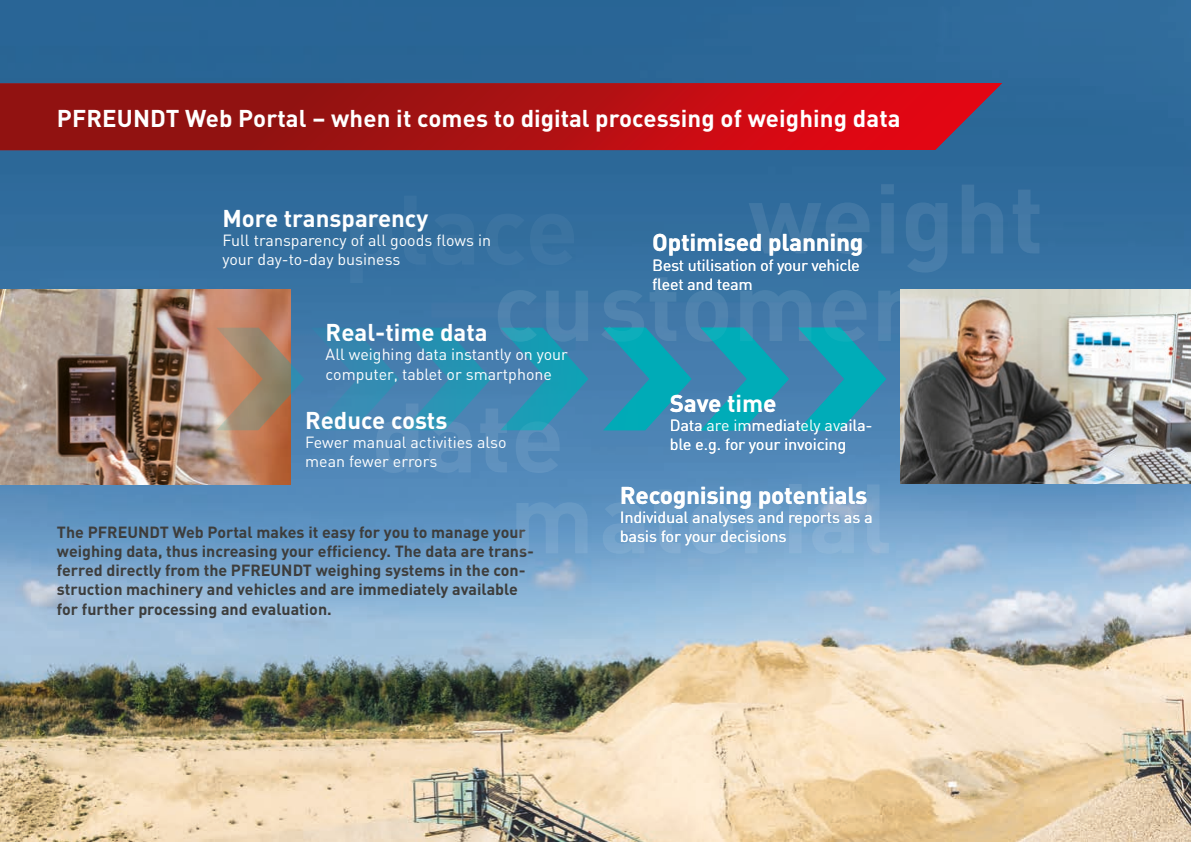
<style>
.page{position:relative;width:1191px;height:842px;background:#fff}
.page>*{position:absolute;margin:0;border:0;box-sizing:border-box;transform-origin:0 0}
.t1{font:700 96.9px/80.9px "DIN";color:#fff}
.t2{font:700 24px "DIN";color:#fff}
.t3{font:16px/19.2px "DIN";color:#fff}
.t4{font:700 16px/19.2px "DIN";color:#3d3d3c}
</style>
<div class="page">
<img style="left:0;top:0;width:1191px;height:842px">
<img style="left:0;top:289px;width:291px;height:195px">
<svg style="left:216px;top:328px;width:88px;height:102px;background:#9f8572"></svg>
<svg style="left:0;top:83px;width:1002px;height:67px;background:#ab1116"></svg>
<img style="left:900px;top:289px;width:291px;height:195px">
<svg style="left:500px;top:328px;width:88px;height:102px;background:#2f8db2"></svg>
<svg style="left:311px;top:328px;width:180px;height:102px;background:#3b86b0"></svg>
<svg style="left:798px;top:328px;width:88px;height:102px;background:#2494b3"></svg>
<svg style="left:700px;top:328px;width:89px;height:102px;background:#2594b3"></svg>
<svg style="left:603px;top:328px;width:88px;height:102px;background:#2593b3"></svg>
<h2 class="t2" style="left:57px;top:103px;width:845px">PFREUNDT Web Portal – when it comes to digital processing of weighing data</h2>
<h1 class="t1" style="left:343px;top:185px;width:237px">place</h1>
<h2 class="t2" style="left:222px;top:202px;width:207px">More transparency</h2>
<p class="t3" style="left:222px;top:230px;width:270px">Full transparency of all goods flows in your day-to-day business</p>
<h2 class="t2" style="left:652px;top:227px;width:213px">Optimised planning</h2>
<p class="t3" style="left:652px;top:255px;width:209px">Best utilisation of your vehicle fleet and team</p>
<h2 class="t2" style="left:326px;top:317px;width:163px">Real-time data</h2>
<p class="t3" style="left:326px;top:345px;width:244px">All weighing data instantly on your computer, tablet or smartphone</p>
<h1 class="t1" style="left:509px;top:393px;width:384px;text-indent:-138px">date<br>m aterial</h1>
<h2 class="t2" style="left:669px;top:387px;width:108px">Save time</h2>
<p class="t3" style="left:669px;top:415px;width:204px">Data are immediately availa&shy;ble e.g. for your invoicing</p>
<h2 class="t2" style="left:620px;top:479px;width:249px">Recognising potentials</h2>
<p class="t3" style="left:620px;top:507px;width:254px">Individual analyses and reports as a basis for your decisions</p>
<h2 class="t2" style="left:305px;top:404px;width:144px">Reduce costs</h2>
<p class="t3" style="left:305px;top:432px;width:203px">Fewer manual activities also mean fewer errors</p>
<p class="t4" style="left:57px;top:522px;width:478px">The PFREUNDT Web Portal makes it easy for you to manage your weighing data, thus increasing your efficiency. The data are trans&shy;ferred directly from the PFREUNDT weighing systems in the con&shy;struction machinery and vehicles and are immediately available for further processing and evaluation.</p>
</div>
